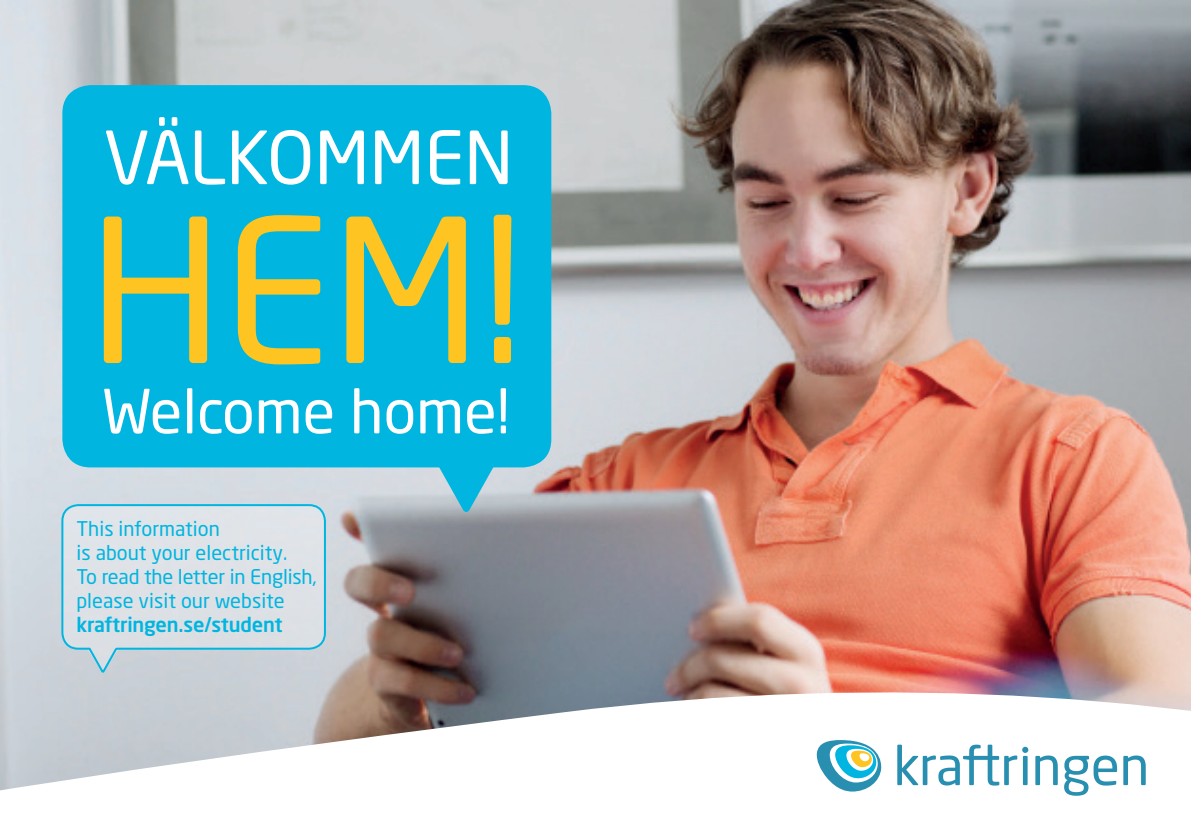
<style>
.page{position:relative;width:1191px;height:840px;background:#fff}
.page>*{position:absolute;margin:0;border:0;box-sizing:border-box;transform-origin:0 0}
.t1{font:197px "Neo Sans Std";color:#fec422}
.t2{font:72.2px "Neo Sans Std";color:#fff}
.t3{font:60px "Neo Sans Std";color:#fff}
.t4{font:20px/24px "Neo Sans Std";color:#00b5e0}
.t5{font:500 20px "Neo Sans Std";letter-spacing:-.01em;color:#00b5e0}
</style>
<div class="page">
<img style="left:0;top:0;width:1191px;height:631px">
<img style="left:0;top:631px;width:1191px;height:165px">
<svg style="left:1064px;top:755px;width:53px;height:40px"></svg>
<svg style="left:1035px;top:755px;width:22px;height:29px"></svg>
<svg style="left:1123px;top:755px;width:22px;height:29px"></svg>
<svg style="left:816px;top:739px;width:65px;height:52px"></svg>
<svg style="left:897px;top:744px;width:131px;height:41px"></svg>
<div style="left:62px;top:85px;width:489px;height:382px;background:#00b5e0;border-radius:28px"></div>
<svg style="left:437px;top:467px;width:59px;height:45px;background:#62bfd7"></svg>
<svg style="left:60px;top:503px;width:267px;height:170px;background:#d2dde3"></svg>
<h2 class="t2" style="left:103px;top:113px;width:411px">VÄLKOMMEN</h2>
<h1 class="t1" style="left:88px;top:170px;width:437px">HEM!</h1>
<h3 class="t3" style="left:102px;top:374px;width:409px">Welcome home!</h3>
<p class="t4" style="left:76px;top:516px;width:242px">This information<br>is about your electricity.<br>To read the letter in English, please visit our website</p>
<p class="t5" style="left:76px;top:611px;width:207px">kraftringen.se/student</p>
</div>
